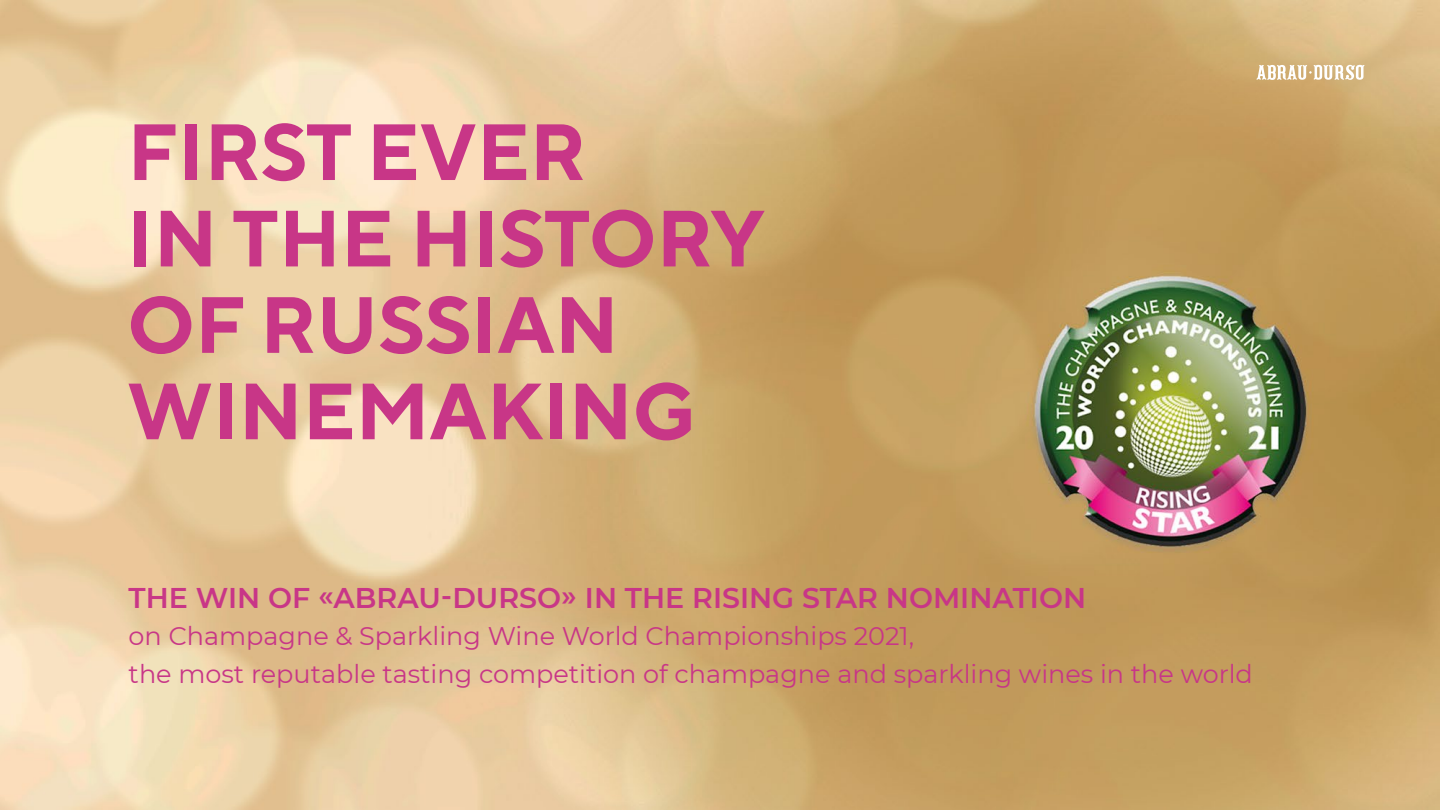
<style>
.page{position:relative;width:1440px;height:810px;background:#fff}
.page>*{position:absolute;margin:0;border:0;box-sizing:border-box;transform-origin:0 0}
.t1{font:700 79.5px/86.4px "TT Norms Pro";color:#c83687}
.t2{font:600 28.5px "Montserrat";color:#c83687}
.t3{font:25.5px/37.5px "Montserrat";color:#c83687}
</style>
<div class="page">
<img style="left:0;top:0;width:1440px;height:810px">
<svg style="left:1256px;top:65px;width:108px;height:15px"></svg>
<h1 class="t1" style="left:127px;top:106px;width:638px">FIRST EVER<br>IN THE HISTORY<br>OF RUSSIAN<br>WINEMAKING</h1>
<p class="t2" style="left:129px;top:578px;width:959px">THE WIN OF «ABRAU-DURSO» IN THE RISING STAR NOMINATION</p>
<p class="t3" style="left:129px;top:617px;width:1126px">on Сhampagne &amp; Sparkling Wine World Championships 2021,<br>the most reputable tasting competition of champagne and sparkling wines in the world</p>
</div>
